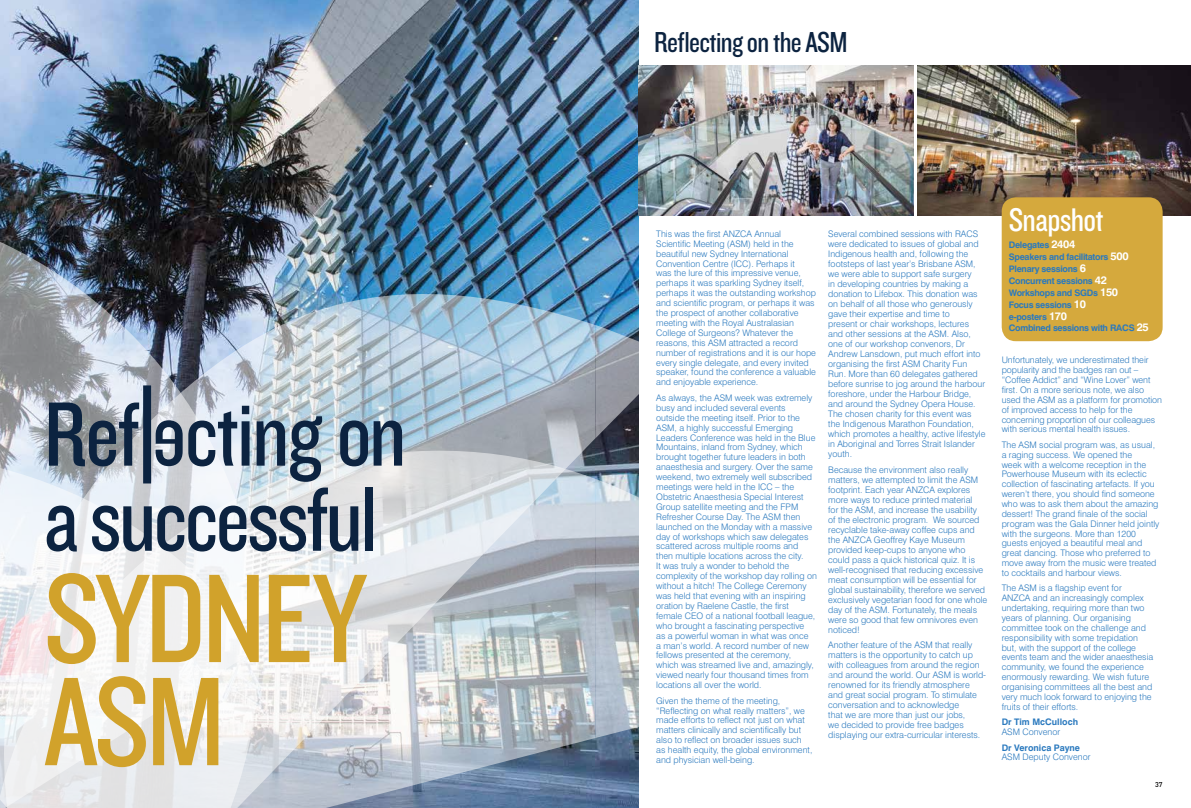
<style>
.page{position:relative;width:1191px;height:808px;background:#fff}
.page>*{position:absolute;margin:0;border:0;box-sizing:border-box;transform-origin:0 0}
.t1{font:131px/103.1px "Knockout HTF29 Junior Liteweight";letter-spacing:-.03em;color:#d1a22b}
.t2{font:94.9px/85.1px "Knockout HTF29 Junior Liteweight";letter-spacing:-.03em;color:#0c2340}
.t3{font:34px "Knockout HTF29 Junior Liteweight";letter-spacing:-.02em;color:#fff}
.t4{font:30px "Knockout HTF29 Junior Liteweight";letter-spacing:-.02em;color:#0c2340}
.t5{font:300 9px/9.9px "Swiss 721 BT";color:#2a79be}
.t6{font:700 9px/11.8px "Swiss 721 BT";letter-spacing:-.03em;color:#2a79be}
.t7{font:700 9px "Swiss 721 BT";color:#2a79be}
.t8{font:500 7px "DIN";color:#000}
.s1{font-size:11px;color:#fff}
</style>
<div class="page">
<img style="left:917px;top:65px;width:274px;height:151px">
<div style="left:1001px;top:197px;width:161px;height:144px;background:#d5a93d;border-radius:14px"></div>
<img style="left:0;top:0;width:639px;height:808px">
<img style="left:0;top:199px;width:261px;height:251px">
<img style="left:639px;top:65px;width:274px;height:151px">
<svg style="left:596px;top:325px;width:43px;height:113px;background:#7c8592"></svg>
<img style="left:3px;top:293px;width:593px;height:515px">
<svg style="left:0;top:450px;width:595px;height:358px"></svg>
<svg style="left:595px;top:479px;width:44px;height:259px;background:#afb9c2"></svg>
<svg style="left:49px;top:385px;width:273px;height:98px;background:#939eab"></svg>
<h2 class="t2" style="left:44px;top:394px;width:364px;text-indent:292px">on a successful</h2>
<h1 class="t1" style="left:44px;top:571px;width:324px">SYDNEY<br>ASM</h1>
<h3 class="t4" style="left:654px;top:27px;width:195px">Reflecting on the ASM</h3>
<p class="t5" style="left:656px;top:229px;width:161px">This was the first ANZCA Annual Scientific Meeting (ASM) held in the beautiful new Sydney International Convention Centre (ICC). Perhaps it<br>was the lure of this impressive venue, perhaps it was sparkling Sydney itself, perhaps it was the outstanding workshop and scientific program, or perhaps it was the prospect of another collaborative meeting with the Royal Australasian College of Surgeons? Whatever the reasons, this ASM attracted a record number of registrations and it is our hope every single delegate, and every invited speaker, found the conference a valuable and enjoyable experience.</p>
<p class="t5" style="left:656px;top:393px;width:162px">As always, the ASM week was extremely busy and included several events<br>outside the meeting itself. Prior to the ASM, a highly successful Emerging Leaders Conference was held in the Blue Mountains, inland from Sydney, which brought together future leaders in both anaesthesia and surgery. Over the same weekend, two extremely well subscribed meetings were held in the ICC – the Obstetric Anaesthesia Special Interest Group satellite meeting and the FPM Refresher Course Day. The ASM then launched on the Monday with a massive day of workshops which saw delegates scattered across multiple rooms and then multiple locations across the city.<br>It was truly a wonder to behold the complexity of the workshop day rolling on without a hitch! The College Ceremony was held that evening with an inspiring oration by Raelene Castle, the first female CEO of a national football league, who brought a fascinating perspective<br>as a powerful woman in what was once<br>a man’s world. A record number of new fellows presented at the ceremony,<br>which was streamed live and, amazingly, viewed nearly four thousand times from locations all over the world.</p>
<p class="t5" style="left:656px;top:695px;width:158px">Given the theme of the meeting, “Reflecting on what really matters”, we made efforts to reflect not just on what matters clinically and scientifically but also to reflect on broader issues such as health equity, the global environment, and physician well-being.</p>
<p class="t5" style="left:828px;top:229px;width:159px">Several combined sessions with RACS were dedicated to issues of global and Indigenous health and, following the footsteps of last year’s Brisbane ASM, we were able to support safe surgery<br>in developing countries by making a donation to Lifebox. This donation was on behalf of all those who generously gave their expertise and time to<br>present or chair workshops, lectures and other sessions at the ASM. Also, one of our workshop convenors, Dr Andrew Lansdown, put much effort into organising the first ASM Charity Fun Run. More than 60 delegates gathered before sunrise to jog around the harbour foreshore, under the Harbour Bridge, and around the Sydney Opera House.<br>The chosen charity for this event was the Indigenous Marathon Foundation, which promotes a healthy, active lifestyle in Aboriginal and Torres Strait Islander youth.</p>
<p class="t5" style="left:828px;top:464px;width:161px">Because the environment also really matters, we attempted to limit the ASM footprint. Each year ANZCA explores more ways to reduce printed material<br>for the ASM, and increase the usability<br>of the electronic program. We sourced recyclable take-away coffee cups and the ANZCA Geoffrey Kaye Museum provided keep-cups to anyone who could pass a quick historical quiz. It is well-recognised that reducing excessive meat consumption will be essential for global sustainability, therefore we served exclusively vegetarian food for one whole day of the ASM. Fortunately, the meals were so good that few omnivores even noticed!</p>
<p class="t5" style="left:828px;top:640px;width:159px">Another feature of the ASM that really matters is the opportunity to catch up with colleagues from around the region and around the world. Our ASM is world&shy;renowned for its friendly atmosphere and great social program. To stimulate conversation and to acknowledge<br>that we are more than just our jobs,<br>we decided to provide free badges displaying our extra-curricular interests.</p>
<h3 class="t3" style="left:1008px;top:202px;width:96px">Snapshot</h3>
<p class="t6" style="left:1008px;top:239px;width:142px">Delegates <span class="s1">2404<br></span>Speakers and facilitators <span class="s1">500<br></span>Plenary sessions <span class="s1">6<br></span>Concurrent sessions <span class="s1">42<br></span>Workshops and SGDs <span class="s1">150<br></span>Focus sessions <span class="s1">10<br></span>e-posters <span class="s1">170<br></span>Combined sessions with RACS <span class="s1">25</span></p>
<p class="t5" style="left:1001px;top:355px;width:162px">Unfortunately, we underestimated their popularity and the badges ran out – “Coffee Addict” and “Wine Lover” went first. On a more serious note, we also used the ASM as a platform for promotion of improved access to help for the concerning proportion of our colleagues with serious mental health issues.</p>
<p class="t5" style="left:1001px;top:440px;width:159px">The ASM social program was, as usual, a raging success. We opened the<br>week with a welcome reception in the Powerhouse Museum with its eclectic collection of fascinating artefacts. If you weren’t there, you should find someone who was to ask them about the amazing dessert! The grand finale of the social program was the Gala Dinner held jointly with the surgeons. More than 1200 guests enjoyed a beautiful meal and great dancing. Those who preferred to move away from the music were treated to cocktails and harbour views.</p>
<p class="t5" style="left:1001px;top:583px;width:153px">The ASM is a flagship event for<br>ANZCA and an increasingly complex undertaking, requiring more than two years of planning. Our organising committee took on the challenge and responsibility with some trepidation but, with the support of the college events team and the wider anaesthesia community, we found the experience enormously rewarding. We wish future organising committees all the best and very much look forward to enjoying the fruits of their efforts.</p>
<p class="t7" style="left:1001px;top:716px;width:78px">Dr Tim McCulloch</p>
<p class="t5" style="left:1001px;top:727px;width:60px">ASM Convenor</p>
<p class="t7" style="left:1001px;top:742px;width:80px">Dr Veronica Payne</p>
<p class="t5" style="left:1001px;top:752px;width:90px">ASM Deputy Convenor</p>
<p class="t8" style="left:1155px;top:780px;width:9px">37</p>
</div>
